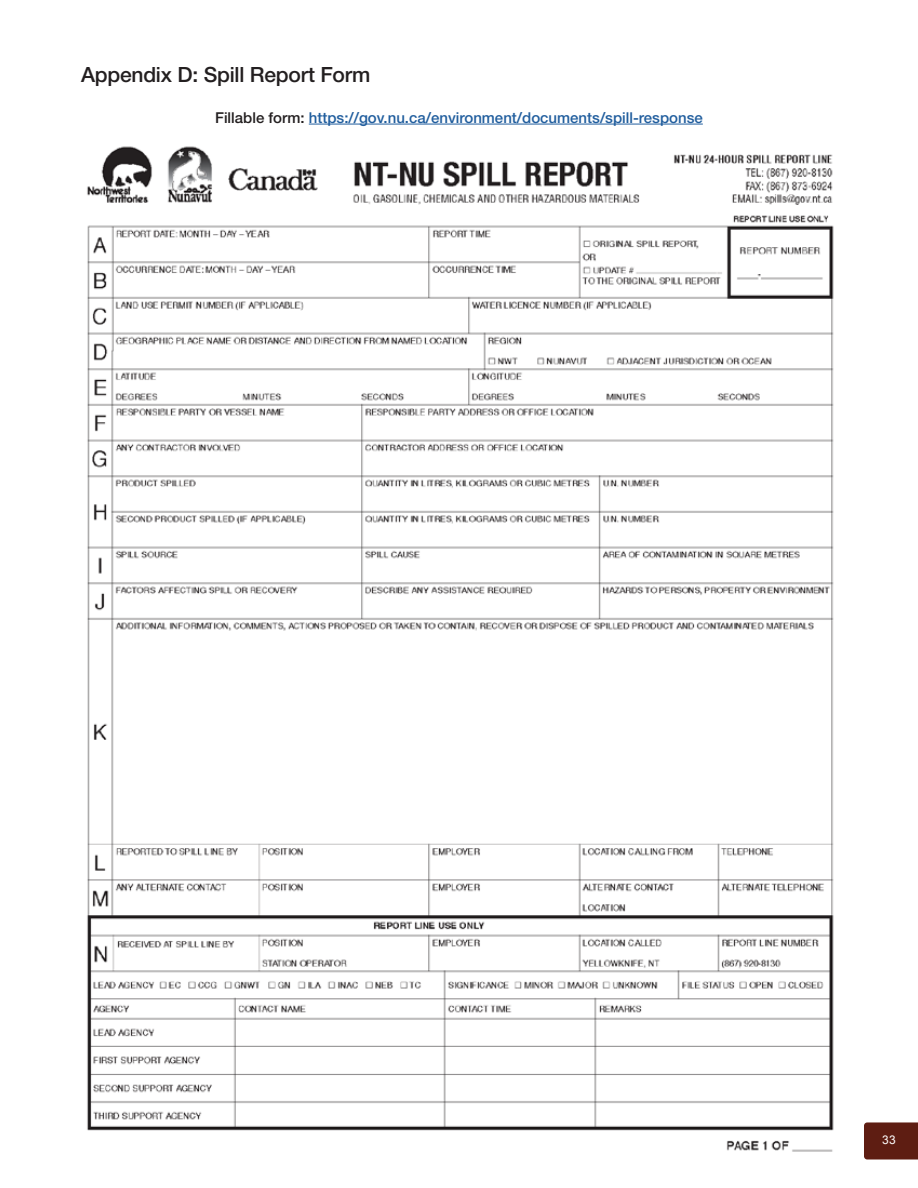
<style>
.page{position:relative;width:918px;height:1188px;background:#fff}
.page>*{position:absolute;margin:0;border:0;box-sizing:border-box;transform-origin:0 0}
.t1{font:500 21px "Helvetica Neue LT Std";letter-spacing:-.01em;color:#231f20}
.t2{font:500 15px "Helvetica Neue LT Std";color:#215e9e}
.t3{font:12px "Arial";color:#fff}
.s1{color:#231f20}
</style>
<div class="page">
<div style="left:864px;top:1122px;width:54px;height:38px;background:#5e1d12"></div>
<img style="left:87px;top:146px;width:747px;height:1006px">
<hr style="left:309px;top:124px;width:394px;height:1px;background:#215e9e">
<h1 class="t1" style="left:81px;top:62px;width:291px">Appendix D: Spill Report Form</h1>
<p class="t2" style="left:215px;top:108px;width:489px"><span class="s1">Fillable form:</span> https://gov.nu.ca/environment/documents/spill-response</p>
<p class="t3" style="left:882px;top:1132px;width:15px">33</p>
</div>
